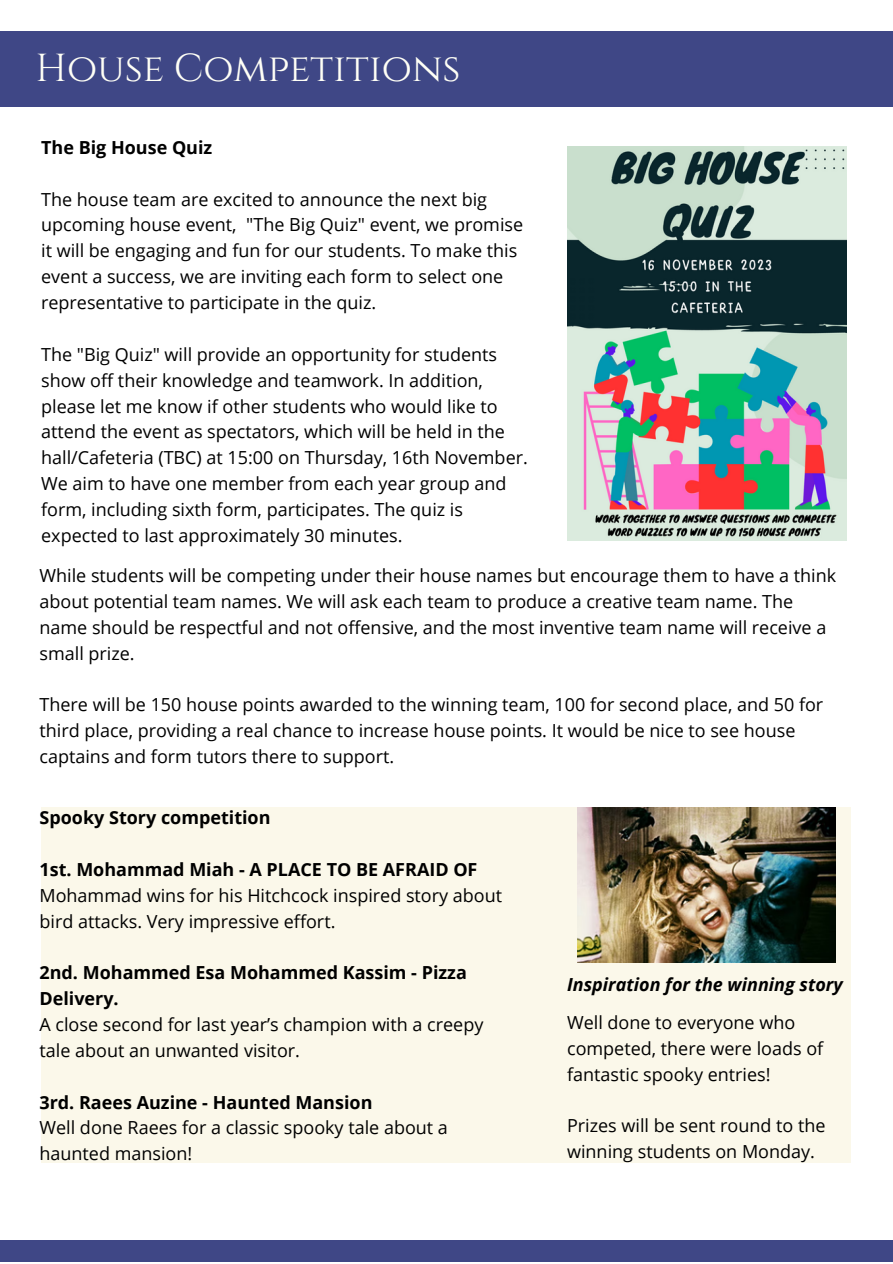
<style>
.page{position:relative;width:893px;height:1264px;background:#fff}
.page>*{position:absolute;margin:0;border:0;box-sizing:border-box;transform-origin:0 0}
.t1{font:39px "Cinzel";color:#fffff6}
.t2{font:18px/25.8px "Open Sans";color:#000}
.t3{font:700 18px/25.8px "Open Sans";color:#000}
.t4{font:italic 700 18px "Open Sans";color:#000}
</style>
<div class="page">
<div style="left:0;top:1240px;width:892px;height:21px;background:#3f4786"></div>
<div style="left:0;top:31px;width:892px;height:76px;background:#3f4786"></div>
<img style="left:567px;top:146px;width:279px;height:395px">
<div style="left:41px;top:807px;width:809px;height:355px;background:#fbf8ea"></div>
<img style="left:577px;top:807px;width:258px;height:155px">
<p class="t1" style="left:36px;top:43px;width:426px">House Competitions</p>
<p class="t3" style="left:41px;top:134px;width:173px">The Big House Quiz</p>
<p class="t2" style="left:41px;top:186px;width:483px">The house team are excited to announce the next big upcoming house event, "The Big Quiz" event, we promise it will be engaging and fun for our students. To make this event a success, we are inviting each form to select one representative to participate in the quiz.</p>
<p class="t2" style="left:41px;top:341px;width:488px">The "Big Quiz" will provide an opportunity for students show off their knowledge and teamwork. In addition, please let me know if other students who would like to attend the event as spectators, which will be held in the hall/Cafeteria (TBC) at 15:00 on Thursday, 16th November.<br>We aim to have one member from each year group and form, including sixth form, participates. The quiz is expected to last approximately 30 minutes.</p>
<p class="t2" style="left:39px;top:562px;width:798px">While students will be competing under their house names but encourage them to have a think about potential team names. We will ask each team to produce a creative team name. The name should be respectful and not offensive, and the most inventive team name will receive a small prize.</p>
<p class="t2" style="left:39px;top:691px;width:785px">There will be 150 house points awarded to the winning team, 100 for second place, and 50 for third place, providing a real chance to increase house points. It would be nice to see house captains and form tutors there to support.</p>
<p class="t3" style="left:39px;top:804px;width:232px">Spooky Story competition</p>
<p class="t3" style="left:39px;top:855px;width:439px">1st. Mohammad Miah - A PLACE TO BE AFRAID OF</p>
<p class="t2" style="left:39px;top:881px;width:464px">Mohammad wins for his Hitchcock inspired story about bird attacks. Very impressive effort.</p>
<p class="t3" style="left:39px;top:959px;width:429px">2nd. Mohammed Esa Mohammed Kassim - Pizza<br>Delivery.</p>
<p class="t2" style="left:39px;top:1011px;width:445px">A close second for last year’s champion with a creepy tale about an unwanted visitor.</p>
<p class="t3" style="left:39px;top:1088px;width:334px">3rd. Raees Auzine - Haunted Mansion</p>
<p class="t2" style="left:39px;top:1114px;width:410px">Well done Raees for a classic spooky tale about a haunted mansion!</p>
<p class="t4" style="left:567px;top:971px;width:277px">Inspiration for the winning story</p>
<p class="t2" style="left:567px;top:1008px;width:258px">Well done to everyone who competed, there were loads of fantastic spooky entries!</p>
<p class="t2" style="left:567px;top:1112px;width:260px">Prizes will be sent round to the winning students on Monday.</p>
</div>
